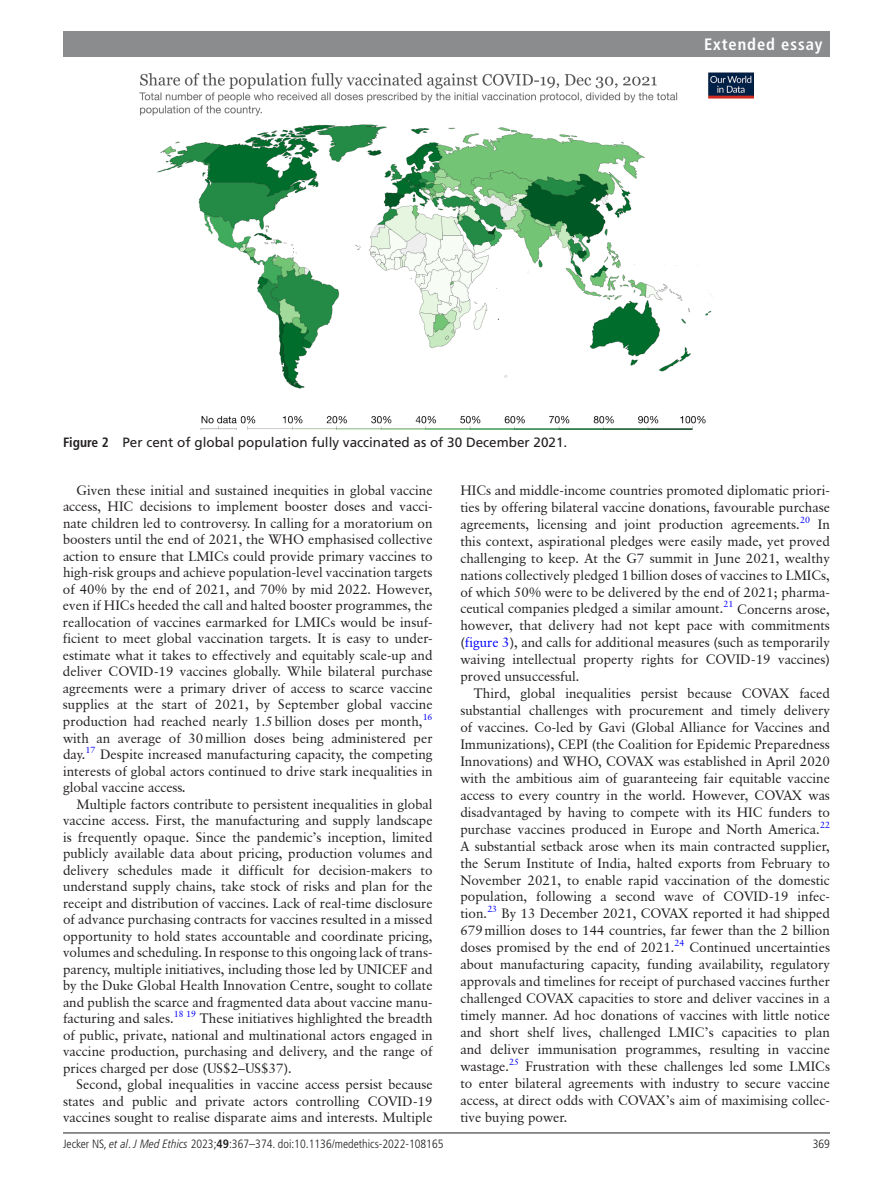
<style>
.page{position:relative;width:893px;height:1191px;background:#fff}
.page>*{position:absolute;margin:0;border:0;box-sizing:border-box;transform-origin:0 0}
.t1{font:700 condensed 16.5px "Frutiger LT Std";letter-spacing:.055em;color:#fff}
.t2{font:13.5px/16.5px "Classical Garamond BT";color:#231f20;text-align:justify}
.t3{font:13.5px "Frutiger LT Std";color:#231f20}
.t4{font:300 condensed 12px "Frutiger LT Pro";color:#231f20}
.s1{font-weight:700;font-stretch:condensed}
.s2{font-style:italic}
.s3{color:#00f}
.s4{font-weight:700}
</style>
<div class="page">
<hr style="left:63px;top:1132px;width:767px;height:1px;background:#231f20">
<div style="left:63px;top:31px;width:767px;height:25px;background:#8a8c8e"></div>
<img style="left:140px;top:72px;width:613px;height:358px">
<p class="t1" style="left:704px;top:34px;width:120px">Extended essay</p>
<p class="t3" style="left:63px;top:435px;width:506px"><span class="s1">Figure 2</span> Per cent of global population fully vaccinated as of 30 December 2021.</p>
<p class="t2" style="left:63px;top:482px;width:371px;text-indent:14px">Given these initial and sustained inequities in global vaccine access, HIC decisions to implement booster doses and vacci&shy;nate children led to controversy. In calling for a moratorium on boosters until the end of 2021, the WHO emphasised collective action to ensure that LMICs could provide primary vaccines to high-risk groups and achieve population-level vaccination targets of 40% by the end of 2021, and 70% by mid 2022. However, even if HICs heeded the call and halted booster programmes, the reallocation of vaccines earmarked for LMICs would be insuf&shy;ficient to meet global vaccination targets. It is easy to under&shy;estimate what it takes to effectively and equitably scale-up and deliver COVID-19 vaccines globally. While bilateral purchase agreements were a primary driver of access to scarce vaccine supplies at the start of 2021, by September global vaccine production had reached nearly 1.5billion doses per month,<sup>16 </sup>with an average of 30million doses being administered per day.<sup>17</sup> Despite increased manufacturing capacity, the competing interests of global actors continued to drive stark inequalities in global vaccine access<span class="s2">.</span></p>
<p class="t2" style="left:63px;top:795px;width:371px;text-indent:14px">Multiple factors contribute to persistent inequalities in global vaccine access. First, the manufacturing and supply landscape is frequently opaque. Since the pandemic’s inception, limited publicly available data about pricing, production volumes and delivery schedules made it difficult for decision-makers to understand supply chains, take stock of risks and plan for the receipt and distribution of vaccines. Lack of real-time disclosure of advance purchasing contracts for vaccines resulted in a missed opportunity to hold states accountable and coordinate pricing, volumes and scheduling. In response to this ongoing lack of trans&shy;parency, multiple initiatives, including those led by UNICEF and by the Duke Global Health Innovation Centre, sought to collate and publish the scarce and fragmented data about vaccine manu&shy;facturing and sales.<sup>18</sup> <sup>19</sup> These initiatives highlighted the breadth of public, private, national and multinational actors engaged in vaccine production, purchasing and delivery, and the range of prices charged per dose (US$2–US$37).</p>
<p class="t2" style="left:63px;top:1076px;width:371px;text-indent:14px">Second, global inequalities in vaccine access persist because states and public and private actors controlling COVID-19 vaccines sought to realise disparate aims and interests. Multiple</p>
<p class="t2" style="left:460px;top:481px;width:371px;line-height:17px">HICs and middle-income countries promoted diplomatic priori&shy;ties by offering bilateral vaccine donations, favourable purchase agreements, licensing and joint production agreements.<sup>20</sup> In this context, aspirational pledges were easily made, yet proved challenging to keep. At the G7 summit in June 2021, wealthy nations collectively pledged 1billion doses of vaccines to LMICs, of which 50% were to be delivered by the end of 2021; pharma&shy;ceutical companies pledged a similar amount.<sup>21</sup> Concerns arose, however, that delivery had not kept pace with commitments (<span class="s3">figure 3</span>), and calls for additional measures (such as temporarily waiving intellectual property rights for COVID-19 vaccines) proved unsuccessful.</p>
<p class="t2" style="left:460px;top:685px;width:371px;line-height:17px;text-indent:14px">Third, global inequalities persist because COVAX faced substantial challenges with procurement and timely delivery of vaccines. Co-led by Gavi (Global Alliance for Vaccines and Immunizations), CEPI (the Coalition for Epidemic Preparedness Innovations) and WHO, COVAX was established in April 2020 with the ambitious aim of guaranteeing fair equitable vaccine access to every country in the world. However, COVAX was disadvantaged by having to compete with its HIC funders to purchase vaccines produced in Europe and North America.<sup>22<br></sup>A substantial setback arose when its main contracted supplier, the Serum Institute of India, halted exports from February to November 2021, to enable rapid vaccination of the domestic population, following a second wave of COVID-19 infec&shy;tion.<sup>23</sup> By 13 December 2021, COVAX reported it had shipped 679million doses to 144 countries, far fewer than the 2 billion doses promised by the end of 2021.<sup>24</sup> Continued uncertainties about manufacturing capacity, funding availability, regulatory approvals and timelines for receipt of purchased vaccines further challenged COVAX capacities to store and deliver vaccines in a timely manner. Ad hoc donations of vaccines with little notice and short shelf lives, challenged LMIC’s capacities to plan and deliver immunisation programmes, resulting in vaccine wastage.<sup>25</sup></p>
<p class="t2" style="left:460px;top:1057px;width:371px;line-height:17px;text-indent:65px">Frustration with these challenges led some LMICs to enter bilateral agreements with industry to secure vaccine access, at direct odds with COVAX’s aim of maximising collec&shy;tive buying power.</p>
<p class="t4" style="left:63px;top:1136px;width:382px">Jecker NS, <span class="s2">et al</span>. <span class="s2">J Med Ethics</span> 2023;<span class="s4">49</span>:367–374. doi:10.1136/medethics-2022-108165</p>
<p class="t4" style="left:813px;top:1136px;width:19px">369</p>
</div>
